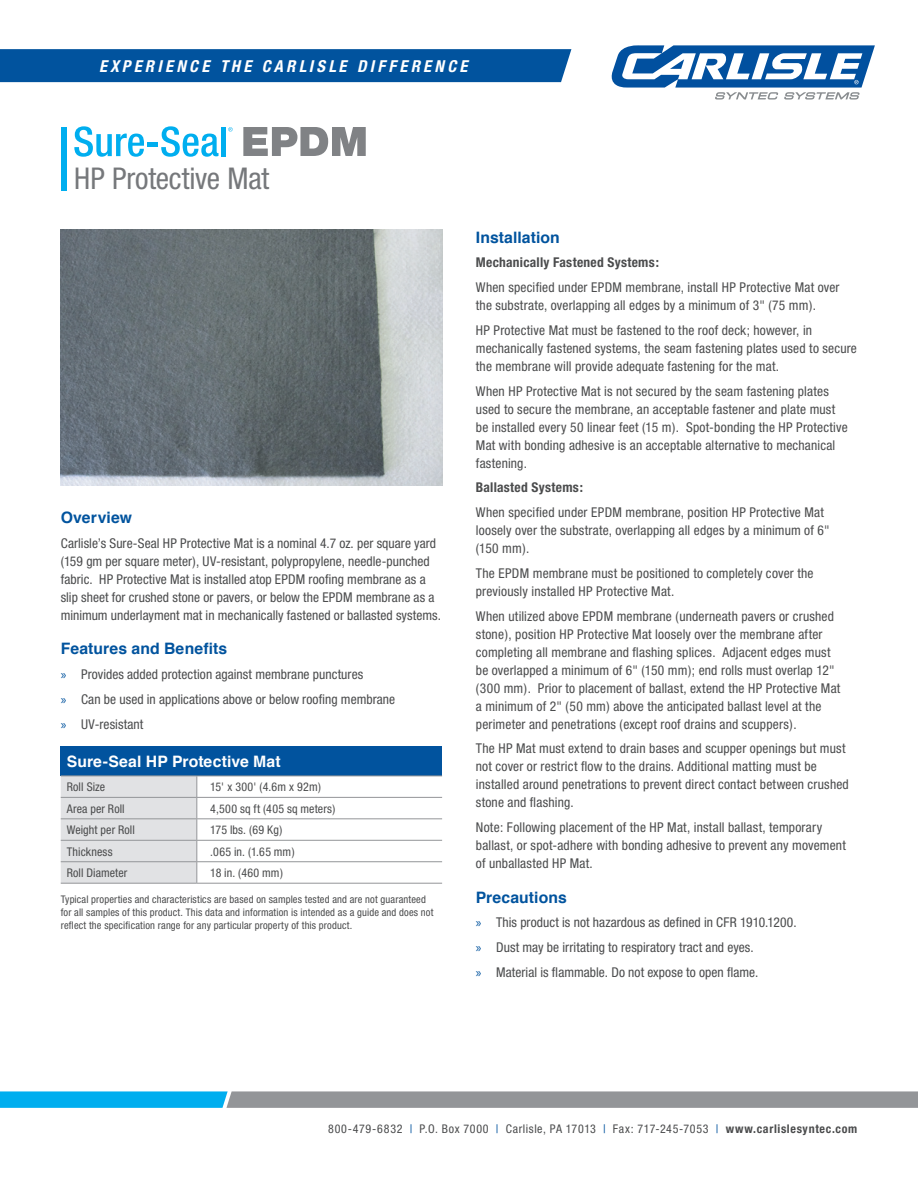
<style>
.page{position:relative;width:918px;height:1188px;background:#fff}
.page>*{position:absolute;margin:0;border:0;box-sizing:border-box;transform-origin:0 0}
.t1{font:condensed 30px "Helvetica Neue";letter-spacing:-.005em;color:#76787b}
.t2{font:italic 700 condensed 16.5px "Helvetica Neue";letter-spacing:.205em;color:#fff}
.t3{font:700 15.75px "Helvetica";letter-spacing:.005em;color:#01539e}
.t4{font:700 15.75px "Helvetica";letter-spacing:.005em;color:#fff}
.t5{font:condensed 13.5px/18px "Helvetica Neue";letter-spacing:.01em;color:#4b4c4d}
.t6{font:700 condensed 13.5px "Helvetica Neue";letter-spacing:.02em;color:#4b4c4d}
.t7{font:condensed 12px "Helvetica Neue";letter-spacing:.015em;color:#4b4c4d}
.t8{font:condensed 12px "Helvetica Neue";letter-spacing:.05em;color:#4b4c4d}
.t9{font:condensed 10.5px/12.8px "Helvetica Neue";letter-spacing:.015em;color:#4b4c4d}
.s1{font-family:"Myriad Pro";font-stretch:normal;color:#01539e}
.s2{color:#01539e}
.s3{font-weight:700}
</style>
<div class="page">
<svg style="left:243px;top:127px;width:123px;height:29px"></svg>
<svg style="left:74px;top:126px;width:70px;height:31px"></svg>
<hr style="left:147px;top:142px;width:11px;height:4px;background:#00aeef">
<svg style="left:161px;top:126px;width:58px;height:31px"></svg>
<div style="left:221px;top:127px;width:5px;height:29px;background:#00aeef"></div>
<svg style="left:228px;top:127px;width:5px;height:5px"></svg>
<div style="left:61px;top:127px;width:6px;height:63px;background:#00aeef"></div>
<svg style="left:0;top:1091px;width:918px;height:17px;background:#749eb0"></svg>
<div style="left:0;top:49px;width:571px;height:33px;background:#01539e"></div>
<svg style="left:612px;top:45px;width:263px;height:55px"></svg>
<img style="left:61px;top:230px;width:381px;height:256px">
<div style="left:61px;top:746px;width:381px;height:30px;background:#01539e"></div>
<hr style="left:197px;top:776px;width:245px;height:1px;background:#939598">
<hr style="left:197px;top:797px;width:245px;height:1px;background:#939598">
<hr style="left:197px;top:818px;width:245px;height:1px;background:#939598">
<hr style="left:197px;top:840px;width:245px;height:1px;background:#939598">
<hr style="left:197px;top:861px;width:245px;height:1px;background:#939598">
<svg style="left:61px;top:776px;width:136px;height:107px;background:#dddee0"></svg>
<hr style="left:61px;top:883px;width:136px;height:1px;background:#939598">
<hr style="left:197px;top:883px;width:245px;height:1px;background:#939598">
<p class="t2" style="left:99px;top:56px;width:370px">EXPERIENCE THE CARLISLE DIFFERENCE</p>
<p class="t1" style="left:74px;top:161px;width:197px">HP Protective Mat</p>
<p class="t3" style="left:61px;top:505px;width:73px">Overview</p>
<p class="t5" style="left:61px;top:534px;width:382px">Carlisle’s Sure-Seal HP Protective Mat is a nominal 4.7 oz. per square yard (159 gm per square meter), UV-resistant, polypropylene, needle-punched fabric. HP Protective Mat is installed atop EPDM roofing membrane as a slip sheet for crushed stone or pavers, or below the EPDM membrane as a minimum underlayment mat in mechanically fastened or ballasted systems.</p>
<p class="t3" style="left:61px;top:636px;width:168px">Features and Benefits</p>
<p class="t5" style="left:61px;top:665px;width:304px"><span class="s1">»</span> Provides added protection against membrane punctures</p>
<p class="t5" style="left:61px;top:690px;width:336px"><span class="s1">»</span> Can be used in applications above or below roofing membrane</p>
<p class="t5" style="left:61px;top:715px;width:84px"><span class="s1">»</span> UV-resistant</p>
<p class="t4" style="left:67px;top:749px;width:215px">Sure-Seal HP Protective Mat</p>
<p class="t7" style="left:67px;top:780px;width:40px">Roll Size</p>
<p class="t7" style="left:210px;top:780px;width:112px">15' x 300' (4.6m x 92m)</p>
<p class="t7" style="left:67px;top:802px;width:59px">Area per Roll</p>
<p class="t7" style="left:210px;top:802px;width:127px">4,500 sq ft (405 sq meters)</p>
<p class="t7" style="left:67px;top:823px;width:70px">Weight per Roll</p>
<p class="t7" style="left:210px;top:823px;width:73px">175 lbs. (69 Kg)</p>
<p class="t7" style="left:67px;top:845px;width:47px">Thickness</p>
<p class="t7" style="left:210px;top:845px;width:86px">.065 in. (1.65 mm)</p>
<p class="t7" style="left:67px;top:866px;width:62px">Roll Diameter</p>
<p class="t7" style="left:210px;top:866px;width:74px">18 in. (460 mm)</p>
<p class="t9" style="left:61px;top:893px;width:374px">Typical properties and characteristics are based on samples tested and are not guaranteed for all samples of this product. This data and information is intended as a guide and does not reflect the specification range for any particular property of this product.</p>
<p class="t3" style="left:476px;top:224px;width:85px">Installation</p>
<p class="t6" style="left:476px;top:254px;width:185px">Mechanically Fastened Systems:</p>
<p class="t5" style="left:476px;top:278px;width:365px">When specified under EPDM membrane, install HP Protective Mat over the substrate, overlapping all edges by a minimum of 3" (75 mm).</p>
<p class="t5" style="left:476px;top:321px;width:383px">HP Protective Mat must be fastened to the roof deck; however, in mechanically fastened systems, the seam fastening plates used to secure the membrane will provide adequate fastening for the mat.</p>
<p class="t5" style="left:476px;top:382px;width:373px">When HP Protective Mat is not secured by the seam fastening plates used to secure the membrane, an acceptable fastener and plate must be installed every 50 linear feet (15 m). Spot-bonding the HP Protective Mat with bonding adhesive is an acceptable alternative to mechanical fastening.</p>
<p class="t6" style="left:476px;top:479px;width:109px">Ballasted Systems:</p>
<p class="t5" style="left:476px;top:503px;width:355px">When specified under EPDM membrane, position HP Protective Mat loosely over the substrate, overlapping all edges by a minimum of 6" (150 mm).</p>
<p class="t5" style="left:476px;top:564px;width:339px">The EPDM membrane must be positioned to completely cover the previously installed HP Protective Mat.</p>
<p class="t5" style="left:476px;top:607px;width:366px">When utilized above EPDM membrane (underneath pavers or crushed stone), position HP Protective Mat loosely over the membrane after completing all membrane and flashing splices. Adjacent edges must be overlapped a minimum of 6" (150 mm); end rolls must overlap 12" (300 mm). Prior to placement of ballast, extend the HP Protective Mat a minimum of 2" (50 mm) above the anticipated ballast level at the perimeter and penetrations (except roof drains and scuppers).</p>
<p class="t5" style="left:476px;top:739px;width:375px">The HP Mat must extend to drain bases and scupper openings but must not cover or restrict flow to the drains. Additional matting must be installed around penetrations to prevent direct contact between crushed stone and flashing.</p>
<p class="t5" style="left:476px;top:818px;width:371px">Note: Following placement of the HP Mat, install ballast, temporary ballast, or spot-adhere with bonding adhesive to prevent any movement of unballasted HP Mat.</p>
<p class="t3" style="left:476px;top:884px;width:92px">Precautions</p>
<p class="t5" style="left:476px;top:913px;width:322px"><span class="s1">»</span> This product is not hazardous as defined in CFR 1910.1200.</p>
<p class="t5" style="left:476px;top:938px;width:279px"><span class="s1">»</span> Dust may be irritating to respiratory tract and eyes.</p>
<p class="t5" style="left:476px;top:963px;width:284px"><span class="s1">»</span> Material is flammable. Do not expose to open flame.</p>
<p class="t8" style="left:328px;top:1122px;width:531px">800-479-6832 <span class="s2">|</span> P.O. Box 7000 <span class="s2">|</span> Carlisle, PA 17013 <span class="s2">|</span> Fax: 717-245-7053 <span class="s2">|</span> <span class="s3">www.carlislesyntec.com</span></p>
</div>
